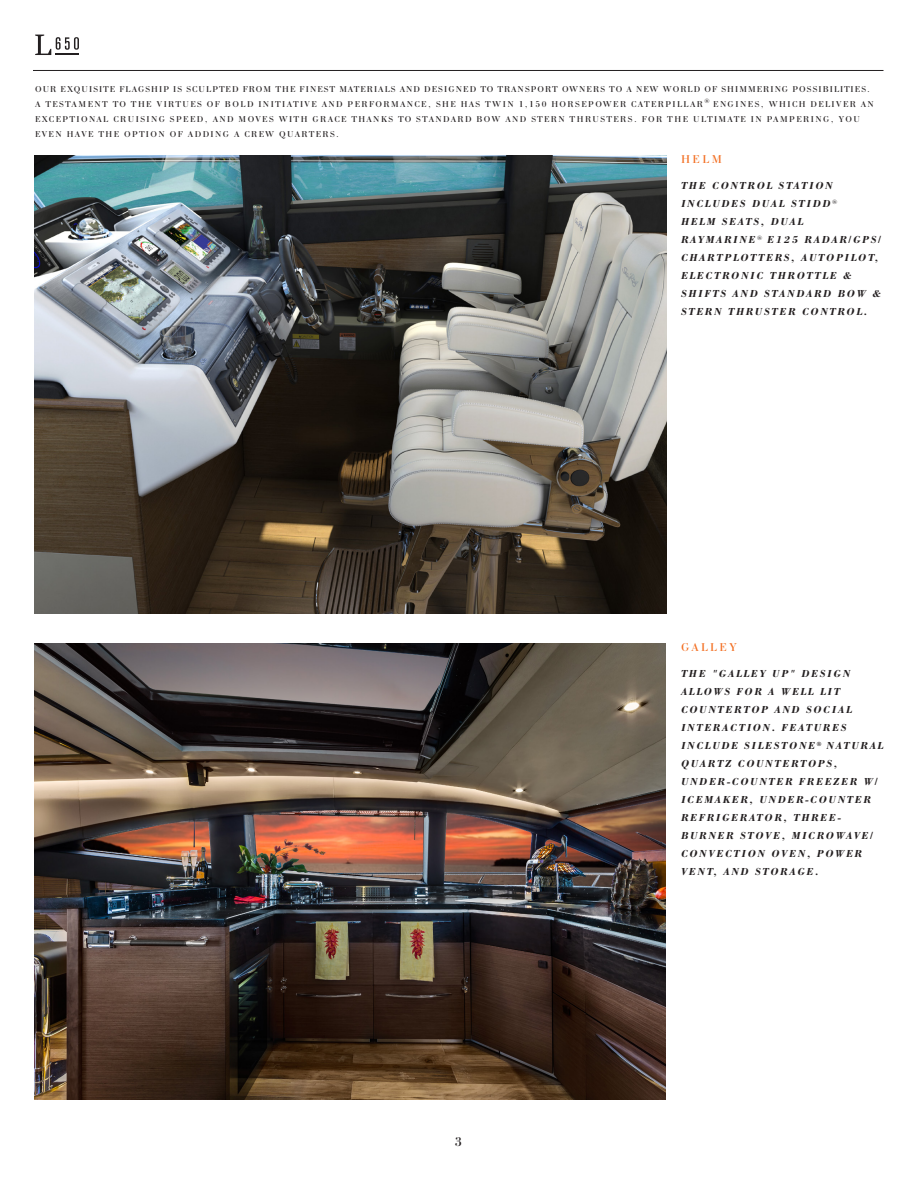
<style>
.page{position:relative;width:918px;height:1188px;background:#fff}
.page>*{position:absolute;margin:0;border:0;box-sizing:border-box;transform-origin:0 0}
.t1{font:13.5px "Bodoni";color:#231f20}
.subhead{font:12px "Bodoni";letter-spacing:.2em;color:#f36e21}
.subsubhead{font:italic 700 10.5px/18px "Bodoni Std";letter-spacing:.15em;color:#231f20}
.t2{font:9px/15px "Bodoni";letter-spacing:.13em;color:#231f20}
</style>
<div class="page">
<hr style="left:33px;top:70px;width:851px;height:1px;background:#231f20">
<svg style="left:35px;top:35px;width:44px;height:20px"></svg>
<img style="left:35px;top:155px;width:631px;height:458px">
<img style="left:35px;top:643px;width:631px;height:456px">
<p class="t2" style="left:35px;top:81px;width:841px">OUR EXQUISITE FLAGSHIP IS SCULPTED FROM THE FINEST MATERIALS AND DESIGNED TO TRANSPORT OWNERS TO A NEW WORLD OF SHIMMERING POSSIBILITIES.<br>A TESTAMENT TO THE VIRTUES OF BOLD INITIATIVE AND PERFORMANCE, SHE HAS TWIN 1,150 HORSEPOWER CATERPILLAR<sup>®</sup> ENGINES, WHICH DELIVER AN EXCEPTIONAL CRUISING SPEED, AND MOVES WITH GRACE THANKS TO STANDARD BOW AND STERN THRUSTERS. FOR THE ULTIMATE IN PAMPERING, YOU EVEN HAVE THE OPTION OF ADDING A CREW QUARTERS.</p>
<p class="subhead" style="left:681px;top:152px;width:42px">HELM</p>
<p class="subsubhead" style="left:681px;top:177px;width:202px">THE CONTROL STATION<br>INCLUDES DUAL STIDD<sup>®<br></sup>HELM SEATS, DUAL<br>RAYMARINE<sup>®</sup> E125 RADAR/GPS/<br>CHARTPLOTTERS, AUTOPILOT,<br>ELECTRONIC THROTTLE &amp;<br>SHIFTS AND STANDARD BOW &amp;<br>STERN THRUSTER CONTROL.</p>
<p class="subhead" style="left:681px;top:640px;width:57px">GALLEY</p>
<p class="t1" style="left:455px;top:1133px;width:9px">3</p>
<p class="subsubhead" style="left:681px;top:665px;width:204px">THE "GALLEY UP" DESIGN<br>ALLOWS FOR A WELL LIT<br>COUNTERTOP AND SOCIAL<br>INTERACTION. FEATURES<br>INCLUDE SILESTONE<sup>®</sup> NATURAL<br>QUARTZ COUNTERTOPS,<br>UNDER-COUNTER FREEZER W/<br>ICEMAKER, UNDER-COUNTER<br>REFRIGERATOR, THREE-<br>BURNER STOVE, MICROWAVE/<br>CONVECTION OVEN, POWER<br>VENT, AND STORAGE.</p>
</div>
